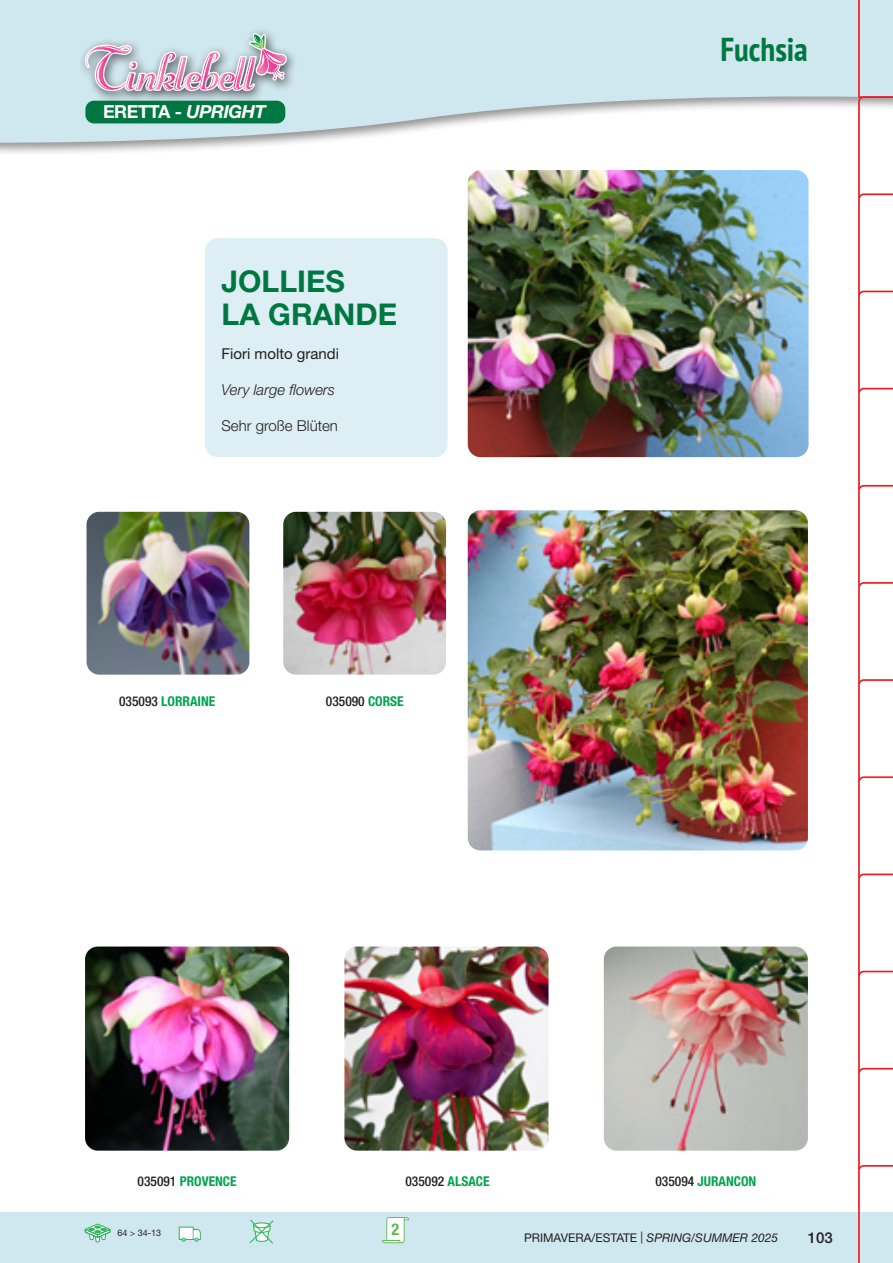
<style>
.page{position:relative;width:893px;height:1263px;background:#fff}
.page>*{position:absolute;margin:0;border:0;box-sizing:border-box;transform-origin:0 0}
.t1{font:700 condensed 33px "PT Sans";color:#007740}
.t2{font:700 30px "Helvetica Neue LT Std";color:#007740}
.TITOLO{font:700 18px "Helvetica Neue LT Std";letter-spacing:-.02em;color:#fff}
.Dida{font:700 condensed 16.35px "Helvetica Neue LT Std";color:#61b854}
.t3{font:15px "Helvetica Neue LT Std";color:#231f20}
.t4{font:italic 300 15px "Helvetica Neue LT Std";color:#231f20}
.t5{font:300 15px "Helvetica Neue LT Std";color:#231f20}
.t6{font:500 15px "Helvetica Neue LT Std";color:#231f20}
.Dida-2{font:700 condensed 13.5px "Helvetica Neue LT Std";color:#00a54f}
.Dida-3{font:500 condensed 13.5px "Helvetica Neue LT Std";color:#231f20}
.t7{font:12px "Helvetica Neue LT Std";color:#231f20}
.t8{font:9px "Helvetica Neue LT Std";color:#231f20}
.s1{font-style:italic}
.s2{font-weight:500;color:#231f20}
.s3{font-weight:700;color:#00a54f}
</style>
<div class="page">
<div style="left:205px;top:238px;width:243px;height:219px;background:#ddeff4;border-radius:13px"></div>
<div style="left:0;top:1212px;width:893px;height:51px;background:#cfe7ee"></div>
<div style="left:0;top:0;width:893px;height:156px;background:#231f20;opacity:.5"></div>
<svg style="left:0;top:0;width:857px;height:144px;background:#d4e7ed"></svg>
<svg style="left:382px;top:1217px;width:27px;height:26px"></svg>
<svg style="left:179px;top:1226px;width:22px;height:16px"></svg>
<svg style="left:84px;top:1223px;width:27px;height:20px"></svg>
<svg style="left:249px;top:1219px;width:25px;height:25px"></svg>
<div style="left:85px;top:101px;width:200px;height:22px;background:#007740;border-radius:9px"></div>
<img style="left:468px;top:170px;width:340px;height:287px">
<img style="left:468px;top:510px;width:340px;height:340px">
<img style="left:283px;top:512px;width:163px;height:163px">
<img style="left:604px;top:946px;width:204px;height:205px">
<img style="left:344px;top:946px;width:205px;height:205px">
<img style="left:85px;top:946px;width:204px;height:205px">
<img style="left:87px;top:512px;width:162px;height:163px">
<div style="left:78px;top:26px;width:220px;height:77px;background:#231f20;opacity:.75"></div>
<svg style="left:85px;top:33px;width:203px;height:58px;background:#cec4d3"></svg>
<svg style="left:857px;top:0;width:36px;height:1263px"></svg>
<p class="TITOLO" style="left:103px;top:101px;width:164px">ERETTA - <span class="s1">UPRIGHT</span></p>
<p class="t2" style="left:222px;top:263px;width:125px">JOLLIES</p>
<p class="t2" style="left:222px;top:296px;width:177px">LA GRANDE</p>
<p class="t3" style="left:222px;top:345px;width:119px">Fiori molto grandi</p>
<p class="t4" style="left:222px;top:381px;width:115px">Very large flowers</p>
<p class="t5" style="left:222px;top:417px;width:118px">Sehr große Blüten</p>
<p class="Dida-2" style="left:119px;top:692px;width:98px"><span class="s2">035093</span> LORRAINE</p>
<p class="Dida-3" style="left:326px;top:693px;width:79px">035090 <span class="s3">CORSE</span></p>
<p class="t1" style="left:720px;top:28px;width:89px">Fuchsia</p>
<p class="Dida-2" style="left:138px;top:1173px;width:101px"><span class="s2">035091</span> PROVENCE</p>
<p class="Dida-3" style="left:405px;top:1173px;width:86px">035092 <span class="s3">ALSACE</span></p>
<p class="Dida-2" style="left:655px;top:1173px;width:102px"><span class="s2">035094</span> JURANCON</p>
<p class="t8" style="left:117px;top:1228px;width:45px">64 &gt; 34-13</p>
<p class="Dida" style="left:392px;top:1219px;width:9px">2</p>
<p class="t7" style="left:524px;top:1230px;width:256px">PRIMAVERA/ESTATE | <span class="s1">SPRING/SUMMER 2025</span></p>
<p class="t6" style="left:808px;top:1228px;width:27px">103</p>
</div>
